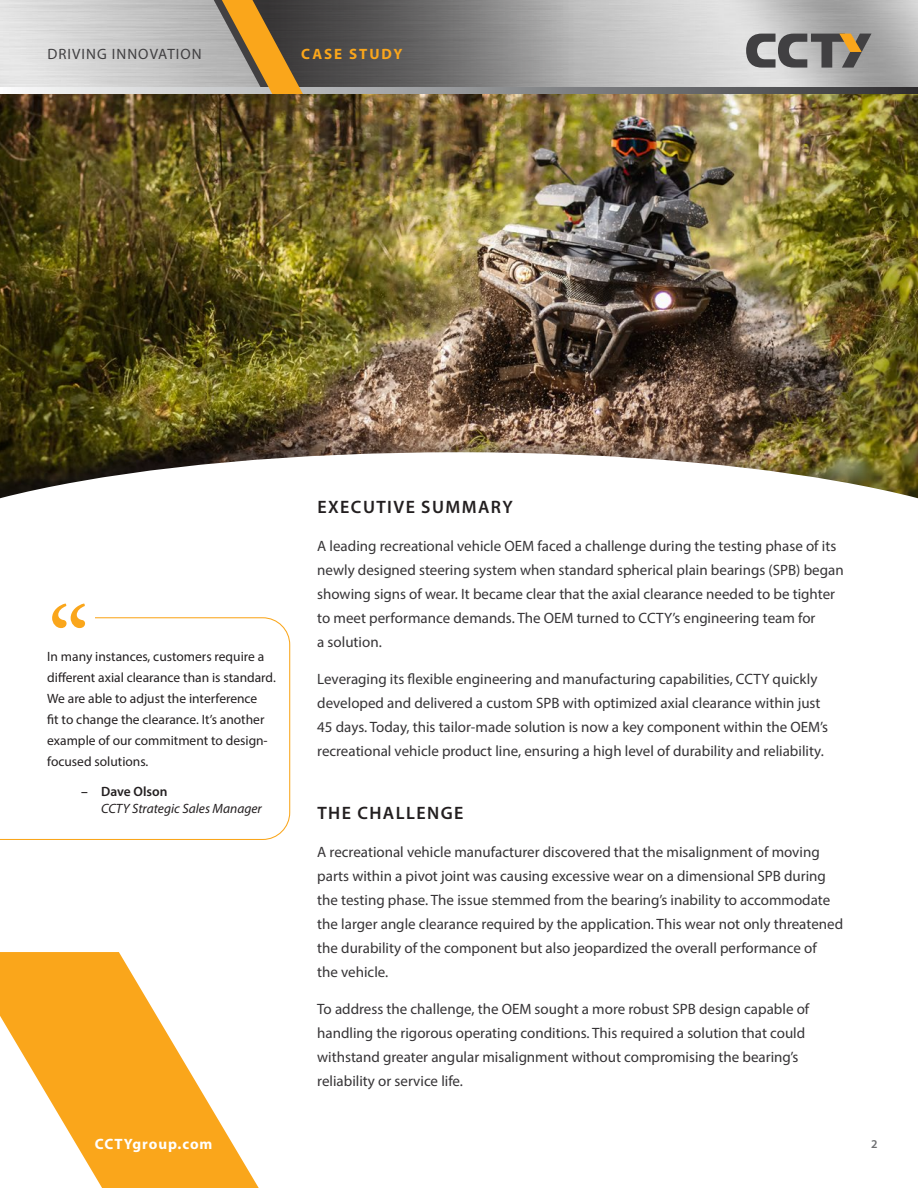
<style>
.page{position:relative;width:918px;height:1188px;background:#fff}
.page>*{position:absolute;margin:0;border:0;box-sizing:border-box;transform-origin:0 0}
.t1{font:600 97.5px "Adobe Garamond Pro";color:#faa61b}
.t2{font:600 18px "Myriad Pro";letter-spacing:.08em;color:#231f20}
.t3{font:15px/24px "Myriad Pro";color:#363436}
.t4{font:15px "Myriad Pro";letter-spacing:.07em;color:#414042}
.t5{font:700 15px "Myriad Pro";letter-spacing:.065em;color:#fff}
.t6{font:700 15px "Myriad Pro";letter-spacing:.13em;color:#faa61b}
.t7{font:13.5px/21px "Myriad Pro";color:#231f20}
.t8{font:italic 13.5px "Myriad Pro";color:#231f20}
.t9{font:600 13.5px "Myriad Pro";color:#231f20}
.t10{font:600 12px "Myriad Pro";color:#6d6e71}
</style>
<div class="page">
<img style="left:0;top:0;width:918px;height:430px">
<svg style="left:746px;top:34px;width:125px;height:34px;background:#84807a"></svg>
<svg style="left:0;top:88px;width:918px;height:6px;background:#717274"></svg>
<svg style="left:67px;top:0;width:516px;height:94px;background:#969088"></svg>
<img style="left:0;top:94px;width:918px;height:53px">
<div style="left:0;top:430px;width:918px;height:284px;background:#231f20;opacity:.4"></div>
<svg style="left:0;top:452px;width:918px;height:119px"></svg>
<div style="left:0;top:571px;width:918px;height:617px;background:#fff"></div>
<svg style="left:0;top:617px;width:290px;height:223px"></svg>
<div style="left:0;top:602px;width:94px;height:27px;background:#fff"></div>
<svg style="left:0;top:952px;width:259px;height:236px;fill:#faa61b"></svg>
<p class="t4" style="left:47px;top:44px;width:156px">DRIVING INNOVATION</p>
<p class="t6" style="left:301px;top:44px;width:103px">CASE STUDY</p>
<h1 class="t1" style="left:47px;top:585px;width:44px">“</h1>
<p class="t7" style="left:47px;top:646px;width:230px">In many instances, customers require a different axial clearance than is standard.<br>We are able to adjust the interference<br>fit to change the clearance. It’s another example of our commitment to design&shy;focused solutions.</p>
<p class="t9" style="left:81px;top:783px;width:88px">– Dave Olson</p>
<p class="t8" style="left:101px;top:800px;width:162px">CCTY Strategic Sales Manager</p>
<p class="t2" style="left:317px;top:496px;width:197px">EXECUTIVE SUMMARY</p>
<p class="t3" style="left:317px;top:533px;width:528px">A leading recreational vehicle OEM faced a challenge during the testing phase of its newly designed steering system when standard spherical plain bearings (SPB) began showing signs of wear. It became clear that the axial clearance needed to be tighter to meet performance demands. The OEM turned to CCTY’s engineering team for<br>a solution.</p>
<p class="t3" style="left:317px;top:667px;width:512px">Leveraging its flexible engineering and manufacturing capabilities, CCTY quickly developed and delivered a custom SPB with optimized axial clearance within just 45 days. Today, this tailor-made solution is now a key component within the OEM’s recreational vehicle product line, ensuring a high level of durability and reliability.</p>
<p class="t2" style="left:317px;top:802px;width:148px">THE CHALLENGE</p>
<p class="t3" style="left:317px;top:839px;width:527px">A recreational vehicle manufacturer discovered that the misalignment of moving parts within a pivot joint was causing excessive wear on a dimensional SPB during the testing phase. The issue stemmed from the bearing’s inability to accommodate the larger angle clearance required by the application. This wear not only threatened the durability of the component but also jeopardized the overall performance of<br>the vehicle.</p>
<p class="t3" style="left:317px;top:997px;width:494px">To address the challenge, the OEM sought a more robust SPB design capable of handling the rigorous operating conditions. This required a solution that could withstand greater angular misalignment without compromising the bearing’s reliability or service life.</p>
<p class="t5" style="left:95px;top:1134px;width:119px">CCTYgroup.com</p>
<p class="t10" style="left:871px;top:1136px;width:8px">2</p>
</div>
